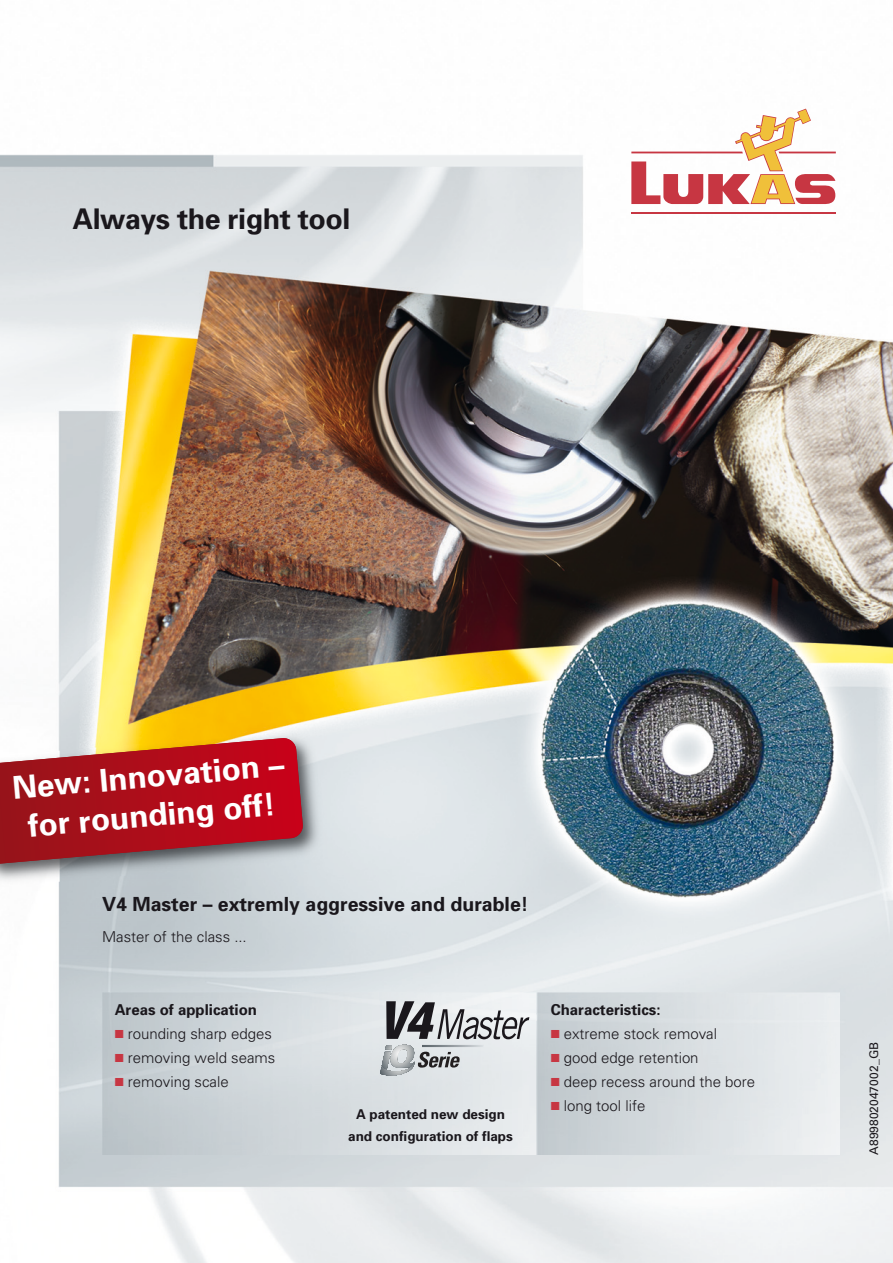
<style>
.page{position:relative;width:893px;height:1263px;background:#fff}
.page>*{position:absolute;margin:0;border:0;box-sizing:border-box;transform-origin:0 0}
.t1{font:700 31.5px/39px "Univers";color:#fff;text-align:center}
.t2{font:700 28.5px "Univers";letter-spacing:-.015em;color:#1a171c}
.t3{font:700 19.5px "Univers";color:#1a171c}
.t4{font:300 15px "Univers";color:#1a171c}
.t5{font:700 15px "Univers";color:#1a171c}
.t6{font:700 13.5px/21.6px "Univers";color:#1a171c;text-align:center}
.t7{font:500 12px "Univers CE";color:#1a171c}
.s1{font-family:"European Pi Three";font-weight:400;font-size:13.5px;color:#c73642}
</style>
<div class="page">
<img style="left:0;top:108px;width:893px;height:1155px">
<hr style="left:631px;top:212px;width:205px;height:2px;background:#c73642">
<svg style="left:631px;top:109px;width:205px;height:95px"></svg>
<img style="left:0;top:728px;width:327px;height:160px">
<svg style="left:0;top:737px;width:303px;height:127px;background:#b13035"></svg>
<img style="left:102px;top:993px;width:434px;height:161px">
<img style="left:538px;top:993px;width:302px;height:161px">
<svg style="left:380px;top:1045px;width:104px;height:30px;background:#bec2c4"></svg>
<svg style="left:386px;top:1001px;width:143px;height:38px"></svg>
<h2 class="t2" style="left:73px;top:209px;width:279px">Always the right tool</h2>
<h1 class="t1" style="left:11px;top:771px;width:274px;rotate:-5deg">New: Innovation – for rounding off!</h1>
<h3 class="t3" style="left:102px;top:897px;width:428px">V4 Master – extremly aggressive and durable!</h3>
<p class="t4" style="left:102px;top:931px;width:146px">Master of the class ...</p>
<p class="t5" style="left:115px;top:1004px;width:144px">Areas of application</p>
<p class="t4" style="left:115px;top:1028px;width:159px"><span class="s1">-</span> rounding sharp edges</p>
<p class="t4" style="left:115px;top:1052px;width:162px"><span class="s1">-</span> removing weld seams</p>
<p class="t4" style="left:115px;top:1076px;width:115px"><span class="s1">-</span> removing scale</p>
<p class="t6" style="left:348px;top:1105px;width:166px">A patented new design and configuration of flaps</p>
<p class="t5" style="left:551px;top:1004px;width:111px">Characteristics:</p>
<p class="t4" style="left:551px;top:1028px;width:168px"><span class="s1">-</span> extreme stock removal</p>
<p class="t4" style="left:551px;top:1052px;width:149px"><span class="s1">-</span> good edge retention</p>
<p class="t4" style="left:551px;top:1076px;width:206px"><span class="s1">-</span> deep recess around the bore</p>
<p class="t4" style="left:551px;top:1100px;width:96px"><span class="s1">-</span> long tool life</p>
<p class="t7" style="left:870px;top:1154px;width:114px;rotate:-90deg">A899802047002_GB</p>
</div>
